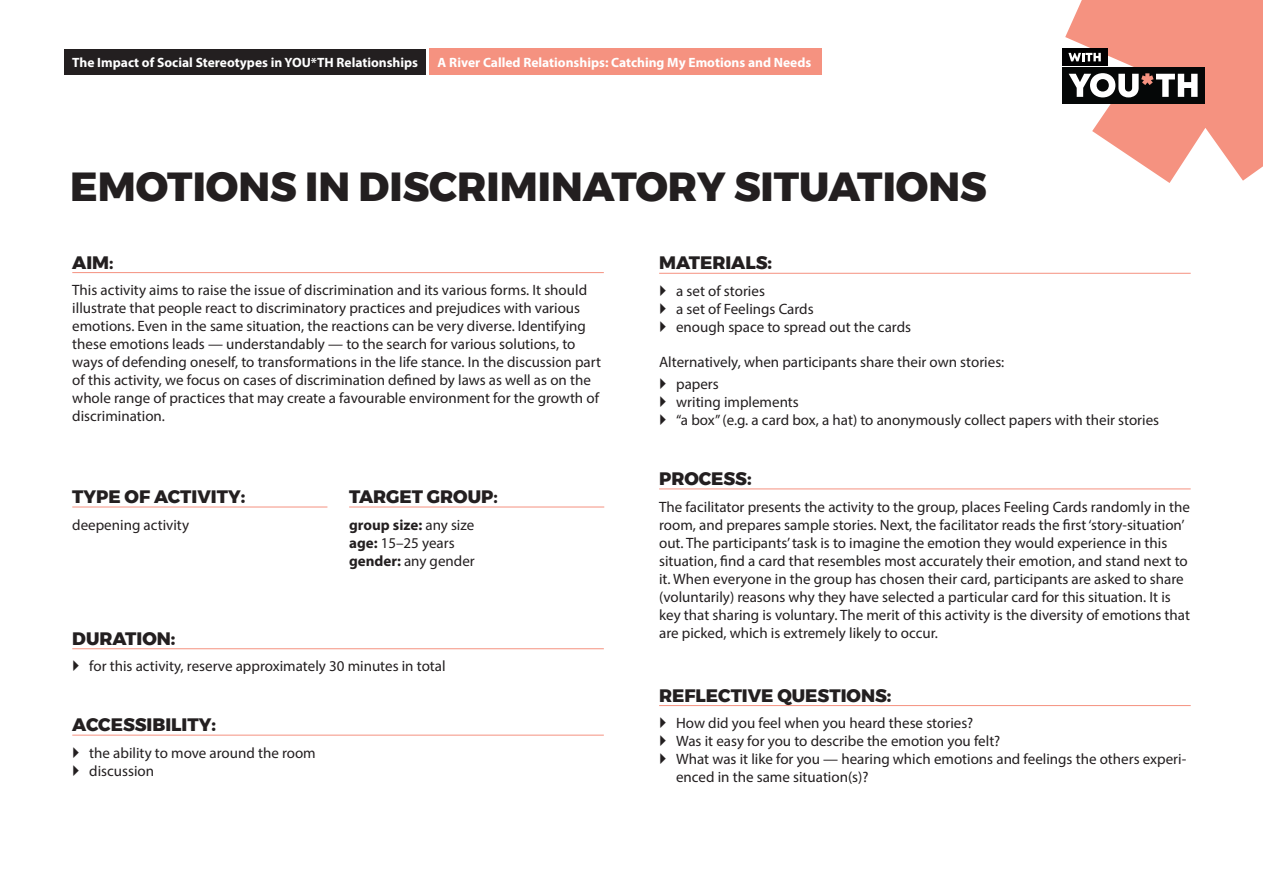
<style>
.page{position:relative;width:1263px;height:893px;background:#fff}
.page>*{position:absolute;margin:0;border:0;box-sizing:border-box;transform-origin:0 0}
.t1{font:800 40.5px "Montserrat";color:#231f20}
.t2{font:800 18px "Montserrat";color:#231f20}
.t3{font:15px/18px "Myriad Pro";color:#231f20}
.t4{font:700 13.5px "Myriad Pro";color:#fff}
.s1{font-weight:700}
</style>
<div class="page">
<div style="left:64px;top:49px;width:361px;height:26px;background:#231f20"></div>
<div style="left:429px;top:48px;width:392px;height:27px;background:#f59280"></div>
<hr style="left:72px;top:272px;width:532px;height:1px;background:#f59280">
<div style="left:1062px;top:67px;width:142px;height:37px;background:#050707"></div>
<div style="left:1062px;top:48px;width:46px;height:18px;background:#000001"></div>
<svg style="left:1065px;top:0;width:198px;height:183px"></svg>
<hr style="left:72px;top:507px;width:255px;height:1px;background:#f59280">
<hr style="left:349px;top:507px;width:255px;height:1px;background:#f59280">
<hr style="left:72px;top:648px;width:532px;height:1px;background:#f59280">
<hr style="left:72px;top:735px;width:532px;height:1px;background:#f59280">
<hr style="left:659px;top:273px;width:532px;height:1px;background:#f59280">
<hr style="left:659px;top:489px;width:532px;height:1px;background:#f59280">
<hr style="left:659px;top:705px;width:532px;height:1px;background:#f59280">
<p class="t4" style="left:72px;top:54px;width:347px">The Impact of Social Stereotypes in YOU*TH Relationships</p>
<p class="t4" style="left:438px;top:54px;width:375px">A River Called Relationships: Catching My Emotions and Needs</p>
<h1 class="t1" style="left:70px;top:154px;width:918px">EMOTIONS IN DISCRIMINATORY SITUATIONS</h1>
<p class="t2" style="left:72px;top:248px;width:43px">AIM<span class="s1">:</span></p>
<p class="t3" style="left:72px;top:281px;width:530px">This activity aims to raise the issue of discrimination and its various forms. It should illustrate that people react to discriminatory practices and prejudices with various emotions. Even in the same situation, the reactions can be very diverse. Identifying these emotions leads — understandably — to the search for various solutions, to ways of defending oneself, to transformations in the life stance. In the discussion part of this activity, we focus on cases of discrimination defined by laws as well as on the whole range of practices that may create a favourable environment for the growth of discrimination.</p>
<p class="t2" style="left:72px;top:482px;width:174px">TYPE OF ACTIVITY:</p>
<p class="t3" style="left:72px;top:515px;width:118px">deepening activity</p>
<p class="t2" style="left:349px;top:482px;width:150px">TARGET GROUP<span class="s1">:</span></p>
<p class="t3" style="left:349px;top:515px;width:127px"><span class="s1">group size:</span> any size <span class="s1">age:</span> 15–25 years <span class="s1">gender:</span> any gender</p>
<p class="t2" style="left:72px;top:624px;width:105px">DURATION:</p>
<p class="t3" style="left:89px;top:657px;width:358px">for this activity, reserve approximately 30 minutes in total</p>
<p class="t2" style="left:72px;top:710px;width:145px">ACCESSIBILITY:</p>
<p class="t3" style="left:89px;top:743px;width:228px">the ability to move around the room discussion</p>
<p class="t2" style="left:659px;top:248px;width:115px">MATERIALS:</p>
<p class="t3" style="left:676px;top:282px;width:236px">a set of stories<br>a set of Feelings Cards<br>enough space to spread out the cards</p>
<p class="t3" style="left:676px;top:351px;width:330px;line-height:22.2px;text-indent:-17px">Alternatively, when participants share their own stories: papers</p>
<p class="t3" style="left:676px;top:393px;width:485px">writing implements<br>“a box” (e.g. a card box, a hat) to anonymously collect papers with their stories</p>
<p class="t2" style="left:659px;top:464px;width:94px">PROCESS:</p>
<p class="t3" style="left:659px;top:497px;width:532px">The facilitator presents the activity to the group, places Feeling Cards randomly in the room, and prepares sample stories. Next, the facilitator reads the first ‘story-situation’ out. The participants’ task is to imagine the emotion they would experience in this situation, find a card that resembles most accurately their emotion, and stand next to it. When everyone in the group has chosen their card, participants are asked to share (voluntarily) reasons why they have selected a particular card for this situation. It is key that sharing is voluntary. The merit of this activity is the diversity of emotions that are picked, which is extremely likely to occur.</p>
<p class="t2" style="left:659px;top:681px;width:234px">REFLECTIVE QUESTIONS:</p>
<p class="t3" style="left:676px;top:714px;width:512px">How did you feel when you heard these stories?<br>Was it easy for you to describe the emotion you felt?<br>What was it like for you — hearing which emotions and feelings the others experi&shy;enced in the same situation(s)?</p>
</div>
